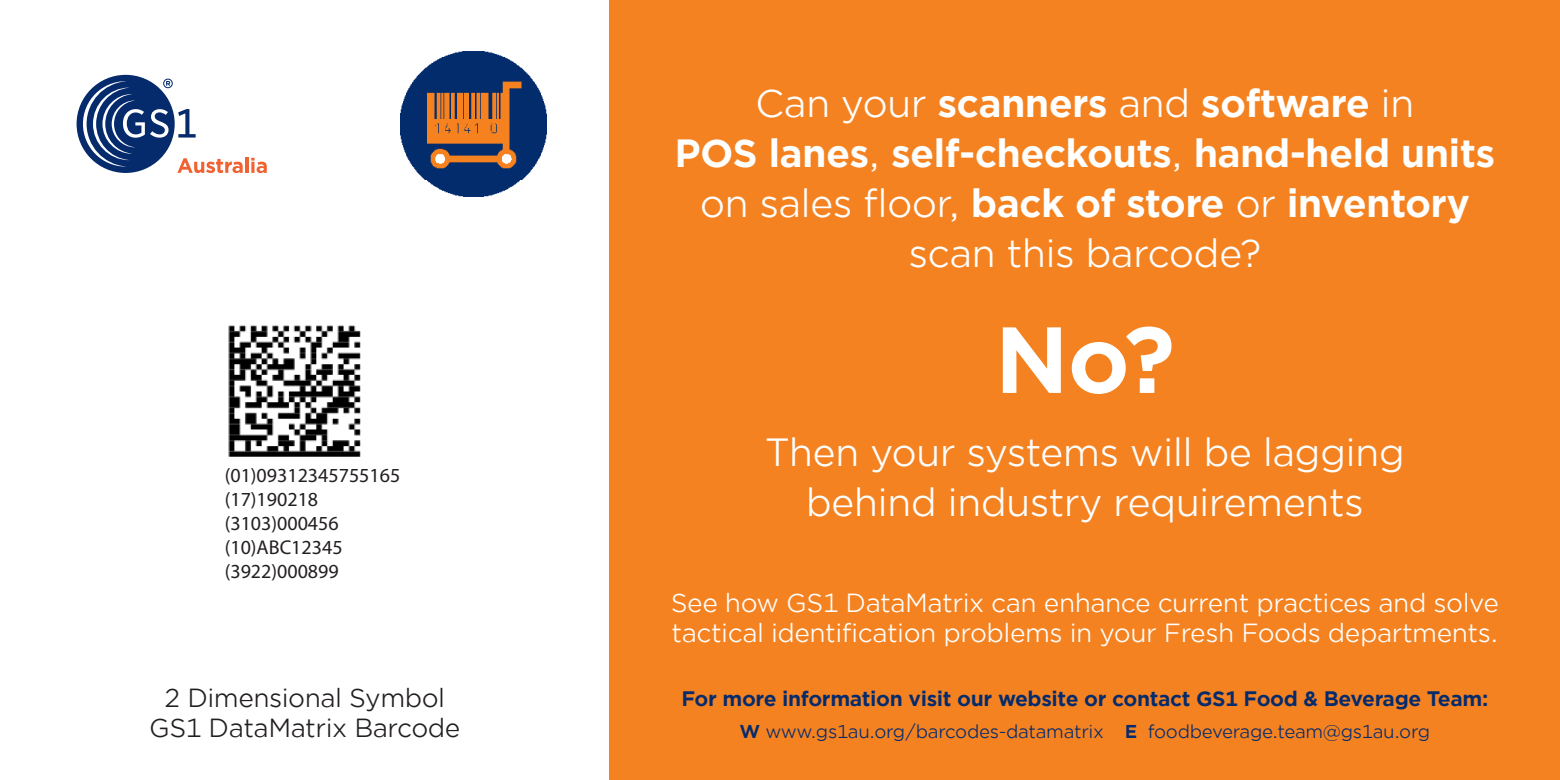
<style>
.page{position:relative;width:1560px;height:780px;background:#fff}
.page>*{position:absolute;margin:0;border:0;box-sizing:border-box;transform-origin:0 0}
._12_Intro_Text__10pt{font:700 90px "Gotham Office";color:#fff}
._12_Intro_Text__10pt-2{font:700 37.5px/50px "Gotham Office";letter-spacing:-.02em;color:#fff;text-align:center}
._12_Intro_Text__10pt-3{font:37.5px/50px "Gotham Office";letter-spacing:-.02em;color:#fff;text-align:center}
._12_Intro_Text__10pt-4{font:25px/30px "Gotham Office";letter-spacing:-.02em;color:#fff}
._12_Intro_Text__10pt-5{font:25px/30px "Gotham Office";letter-spacing:-.02em;color:#231f20;text-align:center}
.t1{font:20px "Myriad Pro";color:#231f20}
._16_Body_Text__8pt{font:700 20px "Gotham Office";letter-spacing:-.02em;color:#052b6c}
._16_Body_Text__8pt-2{font:17.75px "Gotham Office";letter-spacing:-.02em;color:#052b6c}
.s1{font-weight:400}
.s2{font-weight:700}
</style>
<div class="page">
<div style="left:609px;top:0;width:950px;height:780px;background:#f58220"></div>
<div style="left:77px;top:75px;width:98px;height:98px;background:#052b6c;border-radius:50%"></div>
<svg style="left:83px;top:79px;width:160px;height:94px"></svg>
<hr style="left:245px;top:158px;width:3px;height:15px;background:#f16232">
<svg style="left:251px;top:158px;width:16px;height:15px"></svg>
<img style="left:228px;top:325px;width:133px;height:132px">
<img style="left:400px;top:51px;width:146px;height:146px">
<p class="t1" style="left:225px;top:462px;width:177px">(01)09312345755165</p>
<p class="t1" style="left:225px;top:486px;width:95px">(17)190218</p>
<p class="t1" style="left:225px;top:510px;width:115px">(3103)000456</p>
<p class="t1" style="left:225px;top:534px;width:119px">(10)ABC12345</p>
<p class="t1" style="left:225px;top:558px;width:115px">(3922)000899</p>
<p class="_12_Intro_Text__10pt-5" style="left:149px;top:682px;width:313px">2 Dimensional Symbol<br>GS1 DataMatrix Barcode</p>
<p class="_12_Intro_Text__10pt-2" style="left:674px;top:78px;width:822px"><span class="s1">Can your</span> scanners <span class="s1">and</span> software <span class="s1">in<br></span>POS lanes<span class="s1">,</span> self-checkouts<span class="s1">,</span> hand-held units <span class="s1">on sales floor,</span> back of store <span class="s1">or</span> inventory <span class="s1">scan this barcode?</span></p>
<p class="_12_Intro_Text__10pt" style="left:994px;top:298px;width:182px">No?</p>
<p class="_12_Intro_Text__10pt-3" style="left:764px;top:426px;width:641px">Then your systems will be lagging behind industry requirements</p>
<p class="_12_Intro_Text__10pt-4" style="left:670px;top:587px;width:829px">See how GS1 DataMatrix can enhance current practices and solve tactical identification problems in your Fresh Foods departments.</p>
<p class="_16_Body_Text__8pt" style="left:681px;top:684px;width:808px">For more information visit our website or contact GS1 Food &amp; Beverage Team:</p>
<p class="_16_Body_Text__8pt-2" style="left:739px;top:719px;width:692px"><span class="s2">W</span> www.gs1au.org/barcodes-datamatrix <span class="s2">E</span> foodbeverage.team@gs1au.org</p>
</div>
